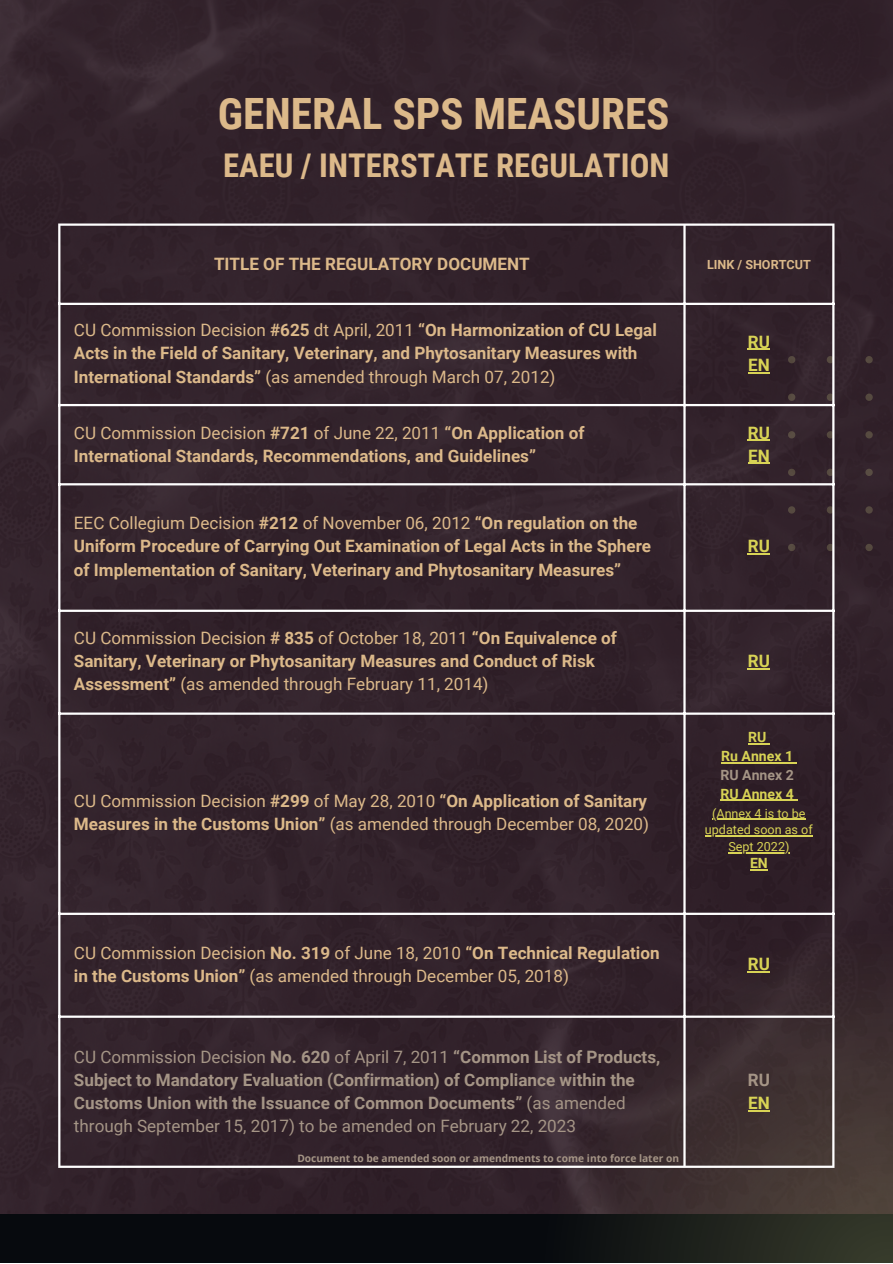
<style>
.page{position:relative;width:893px;height:1264px;background:#fff}
.page>*{position:absolute;margin:0;border:0;box-sizing:border-box;transform-origin:0 0}
.t1{font:700 43.2px "Roboto Condensed";color:#dcb98a}
.t2{font:700 32.7px "Roboto Condensed";color:#dcb98a}
.t3{font:700 17.1px/23.1px "Roboto";color:#dcb98a}
.t4{font:700 17.1px/23.1px "Roboto";color:#a59586}
.t5{font:17.1px/23.1px "Roboto";color:#dcb98a}
.t6{font:700 17.1px/23.1px "Roboto";color:#d8d355}
.t7{font:700 14.1px/18.9px "Roboto";color:#d8d355;text-align:center}
.t8{font:700 14.1px "Roboto";color:#a59586}
.t9{font:12.6px/16.8px "Roboto";color:#d8d355;text-align:center}
.t10{font:700 12.6px "Roboto";color:#dcb98a}
.t11{font:700 10.2px "Open Sans";color:#a59586}
.s1{font-weight:400}
.s2{font-weight:700}
</style>
<div class="page">
<div style="left:0;top:0;width:892px;height:1214px;background:#32222b"></div>
<div style="left:0;top:1214px;width:892px;height:48px;background:#070a0e"></div>
<svg style="left:500px;top:888px;width:392px;height:374px;background:#35292c"></svg>
<div style="left:788px;top:356px;width:104px;height:195px;background:#32222b"></div>
<svg style="left:747px;top:349px;width:23px;height:1px"></svg>
<svg style="left:748px;top:372px;width:21px;height:1px"></svg>
<svg style="left:747px;top:439px;width:23px;height:1px"></svg>
<svg style="left:748px;top:463px;width:21px;height:1px"></svg>
<svg style="left:747px;top:553px;width:23px;height:1px"></svg>
<svg style="left:747px;top:668px;width:23px;height:1px"></svg>
<svg style="left:748px;top:743px;width:21px;height:1px"></svg>
<hr style="left:721px;top:762px;width:72px;height:1px;background:#d8d355">
<hr style="left:720px;top:799px;width:73px;height:1px;background:#d8d355">
<hr style="left:712px;top:818px;width:93px;height:1px;background:#d8d355">
<hr style="left:705px;top:835px;width:107px;height:1px;background:#d8d355">
<hr style="left:728px;top:852px;width:61px;height:1px;background:#d8d355">
<svg style="left:750px;top:869px;width:17px;height:1px"></svg>
<svg style="left:747px;top:971px;width:23px;height:1px"></svg>
<hr style="left:748px;top:1109px;width:21px;height:2px;background:#d8d355">
<hr style="left:58px;top:226px;width:2px;height:939px;background:#fff">
<hr style="left:683px;top:226px;width:2px;height:939px;background:#fff">
<hr style="left:832px;top:226px;width:2px;height:939px;background:#fff">
<hr style="left:58px;top:223px;width:776px;height:3px;background:#fff">
<hr style="left:58px;top:303px;width:776px;height:2px;background:#fff">
<hr style="left:58px;top:404px;width:776px;height:2px;background:#fff">
<hr style="left:58px;top:483px;width:776px;height:2px;background:#fff">
<hr style="left:58px;top:609px;width:776px;height:3px;background:#fff">
<hr style="left:58px;top:712px;width:776px;height:2px;background:#fff">
<hr style="left:58px;top:912px;width:776px;height:3px;background:#fff">
<hr style="left:58px;top:1015px;width:776px;height:2px;background:#fff">
<hr style="left:58px;top:1165px;width:776px;height:2px;background:#fff">
<h1 class="t1" style="left:218px;top:89px;width:453px">GENERAL SPS MEASURES</h1>
<h2 class="t2" style="left:223px;top:147px;width:448px">EAEU / INTERSTATE REGULATION</h2>
<p class="t3" style="left:214px;top:252px;width:317px">TITLE OF THE REGULATORY DOCUMENT</p>
<p class="t10" style="left:707px;top:257px;width:105px">LINK / SHORTCUT</p>
<p class="t3" style="left:74px;top:319px;width:584px"><span class="s1">CU Commission Decision</span> #625 <span class="s1">dt April, 2011</span> “On Harmonization of CU Legal<br>Acts in the Field of Sanitary, Veterinary, and Phytosanitary Measures with<br>International Standards” <span class="s1">(as amended through March 07, 2012)</span></p>
<p class="t6" style="left:747px;top:330px;width:24px">RU<br>EN</p>
<p class="t3" style="left:74px;top:421px;width:512px"><span class="s1">CU Commission Decision</span> #721 <span class="s1">of June 22, 2011</span> “On Application of<br>International Standards, Recommendations, and Guidelines”</p>
<p class="t6" style="left:747px;top:421px;width:24px">RU<br>EN</p>
<p class="t3" style="left:74px;top:512px;width:578px"><span class="s1">EEC Collegium Decision</span> #212 <span class="s1">of November 06, 2012</span> “On regulation on the<br>Uniform Procedure of Carrying Out Examination of Legal Acts in the Sphere of Implementation of Sanitary, Veterinary and Phytosanitary Measures”</p>
<p class="t3" style="left:74px;top:627px;width:544px"><span class="s1">CU Commission Decision</span> # 835 <span class="s1">of October 18, 2011</span> “On Equivalence of<br>Sanitary, Veterinary or Phytosanitary Measures and Conduct of Risk<br>Assessment” <span class="s1">(as amended through February 11, 2014)</span></p>
<p class="t5" style="left:74px;top:789px;width:576px">CU Commission Decision <span class="s2">#299</span> of May 28, 2010 <span class="s2">“On Application of Sanitary<br>Measures in the Customs Union”</span> (as amended through December 08, 2020)</p>
<p class="t6" style="left:747px;top:535px;width:24px">RU</p>
<p class="t6" style="left:747px;top:650px;width:24px">RU</p>
<p class="t7" style="left:721px;top:727px;width:73px">RU<br>Ru Annex 1</p>
<p class="t8" style="left:720px;top:766px;width:75px">RU Annex 2</p>
<p class="t7" style="left:720px;top:784px;width:75px">RU Annex 4</p>
<p class="t9" style="left:705px;top:805px;width:109px">(Annex 4 is to be updated soon as of<br>Sept 2022)</p>
<p class="t7" style="left:750px;top:853px;width:19px">EN</p>
<p class="t5" style="left:74px;top:941px;width:587px">CU Commission Decision <span class="s2">No. 319</span> of June 18, 2010 <span class="s2">“On Technical Regulation in the Customs Union”</span> (as amended through December 05, 2018)</p>
<p class="t4" style="left:74px;top:1045px;width:588px"><span class="s1">CU Commission Decision</span> No. 620 <span class="s1">of April 7, 2011</span> “Common List of Products, Subject to Mandatory Evaluation (Confirmation) of Compliance within the Customs Union with the Issuance of Common Documents” <span class="s1">(as amended through September 15, 2017) to be amended on February 22, 2023</span></p>
<p class="t11" style="left:297px;top:1151px;width:383px">Document to be amended soon or amendments to come into force later on</p>
<p class="t6" style="left:747px;top:953px;width:24px">RU</p>
<p class="t4" style="left:747px;top:1068px;width:24px">RU</p>
<p class="t6" style="left:748px;top:1091px;width:23px">EN</p>
</div>
